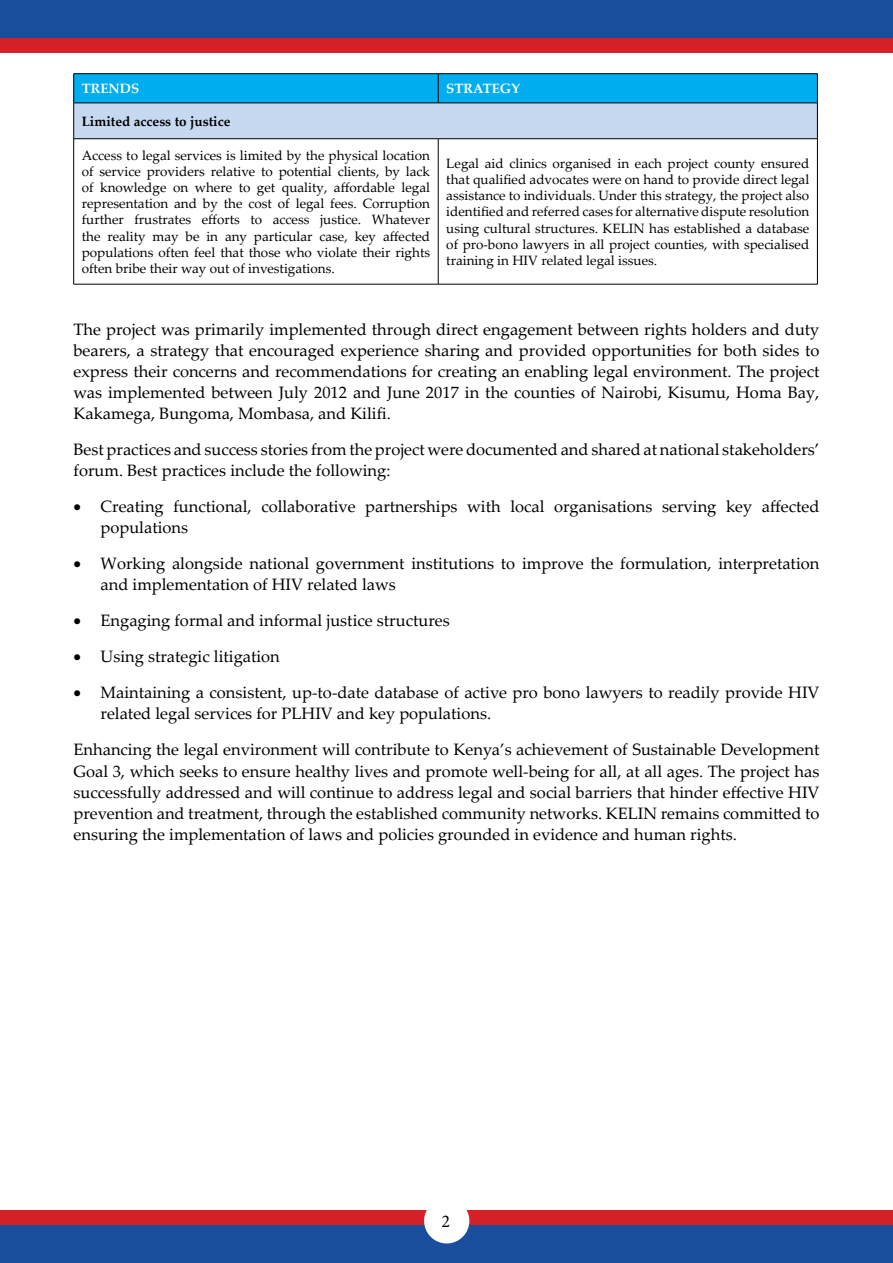
<style>
.page{position:relative;width:893px;height:1263px;background:#fff}
.page>*{position:absolute;margin:0;border:0;box-sizing:border-box;transform-origin:0 0}
.t1{font:18px "Minion Pro";color:#000}
.t2{font:16.5px/21px "Palatino Linotype";color:#000}
.t3{font:13.5px/16.2px "Palatino Linotype";color:#000;text-align:justify}
.t4{font:700 13.5px "Palatino Linotype";color:#000}
.t5{font:700 13.5px "Palatino Linotype";color:#fff}
</style>
<div class="page">
<div style="left:0;top:0;width:893px;height:41px;background:#184e9b"></div>
<div style="left:0;top:39px;width:893px;height:14px;background:#d52027"></div>
<div style="left:0;top:1222px;width:893px;height:41px;background:#184e9b"></div>
<div style="left:0;top:1210px;width:893px;height:14px;background:#d52027"></div>
<div style="left:424px;top:1198px;width:45px;height:45px;background:#fff;border-radius:50%"></div>
<div style="left:74px;top:103px;width:743px;height:36px;background:#c6d9f1"></div>
<hr style="left:438px;top:139px;width:1px;height:145px;background:#000">
<hr style="left:73px;top:103px;width:1px;height:36px;background:#000">
<hr style="left:817px;top:103px;width:1px;height:36px;background:#000">
<hr style="left:74px;top:73px;width:364px;height:1px;background:#000">
<hr style="left:438px;top:73px;width:380px;height:1px;background:#000">
<svg style="left:73px;top:74px;width:745px;height:29px;background:#00a7e6"></svg>
<hr style="left:74px;top:103px;width:364px;height:1px;background:#000">
<hr style="left:438px;top:103px;width:380px;height:1px;background:#000">
<hr style="left:74px;top:138px;width:364px;height:1px;background:#000">
<hr style="left:73px;top:139px;width:1px;height:145px;background:#000">
<hr style="left:438px;top:138px;width:380px;height:1px;background:#000">
<hr style="left:817px;top:139px;width:1px;height:145px;background:#000">
<hr style="left:74px;top:284px;width:364px;height:1px;background:#000">
<hr style="left:438px;top:284px;width:380px;height:1px;background:#000">
<p class="t5" style="left:82px;top:79px;width:59px">TRENDS</p>
<p class="t5" style="left:446px;top:79px;width:75px">STRATEGY</p>
<p class="t4" style="left:82px;top:112px;width:150px">Limited access to justice</p>
<p class="t3" style="left:82px;top:146px;width:350px">Access to legal services is limited by the physical location of service providers relative to potential clients, by lack of knowledge on where to get quality, affordable legal representation and by the cost of legal fees. Corruption further frustrates efforts to access justice. Whatever the reality may be in any particular case, key affected populations often feel that those who violate their rights often bribe their way out of investigations.</p>
<p class="t3" style="left:446px;top:155px;width:364px">Legal aid clinics organised in each project county ensured that qualified advocates were on hand to provide direct legal assistance to individuals. Under this strategy, the project also identified and referred cases for alternative dispute resolution using cultural structures. KELIN has established a database of pro-bono lawyers in all project counties, with specialised training in HIV related legal issues.</p>
<p class="t2" style="left:74px;top:319px;width:747px;text-align:justify">The project was primarily implemented through direct engagement between rights holders and duty bearers, a strategy that encouraged experience sharing and provided opportunities for both sides to express their concerns and recommendations for creating an enabling legal environment. The project was implemented between July 2012 and June 2017 in the counties of Nairobi, Kisumu, Homa Bay, Kakamega, Bungoma, Mombasa, and Kilifi.</p>
<p class="t2" style="left:74px;top:439px;width:747px">Best practices and success stories from the project were documented and shared at national stakeholders’ forum. Best practices include the following:</p>
<p class="t2" style="left:100px;top:496px;width:720px;text-indent:-27px">• Creating functional, collaborative partnerships with local organisations serving key affected populations</p>
<p class="t2" style="left:100px;top:553px;width:720px;text-indent:-27px">• Working alongside national government institutions to improve the formulation, interpretation and implementation of HIV related laws</p>
<p class="t2" style="left:74px;top:610px;width:378px">• Engaging formal and informal justice structures</p>
<p class="t2" style="left:74px;top:646px;width:208px">• Using strategic litigation</p>
<p class="t2" style="left:100px;top:682px;width:720px;text-indent:-27px">• Maintaining a consistent, up-to-date database of active pro bono lawyers to readily provide HIV related legal services for PLHIV and key populations.</p>
<p class="t2" style="left:74px;top:739px;width:747px;text-align:justify">Enhancing the legal environment will contribute to Kenya’s achievement of Sustainable Development Goal 3, which seeks to ensure healthy lives and promote well-being for all, at all ages. The project has successfully addressed and will continue to address legal and social barriers that hinder effective HIV prevention and treatment, through the established community networks. KELIN remains committed to ensuring the implementation of laws and policies grounded in evidence and human rights.</p>
<p class="t1" style="left:441px;top:1209px;width:10px">2</p>
</div>
